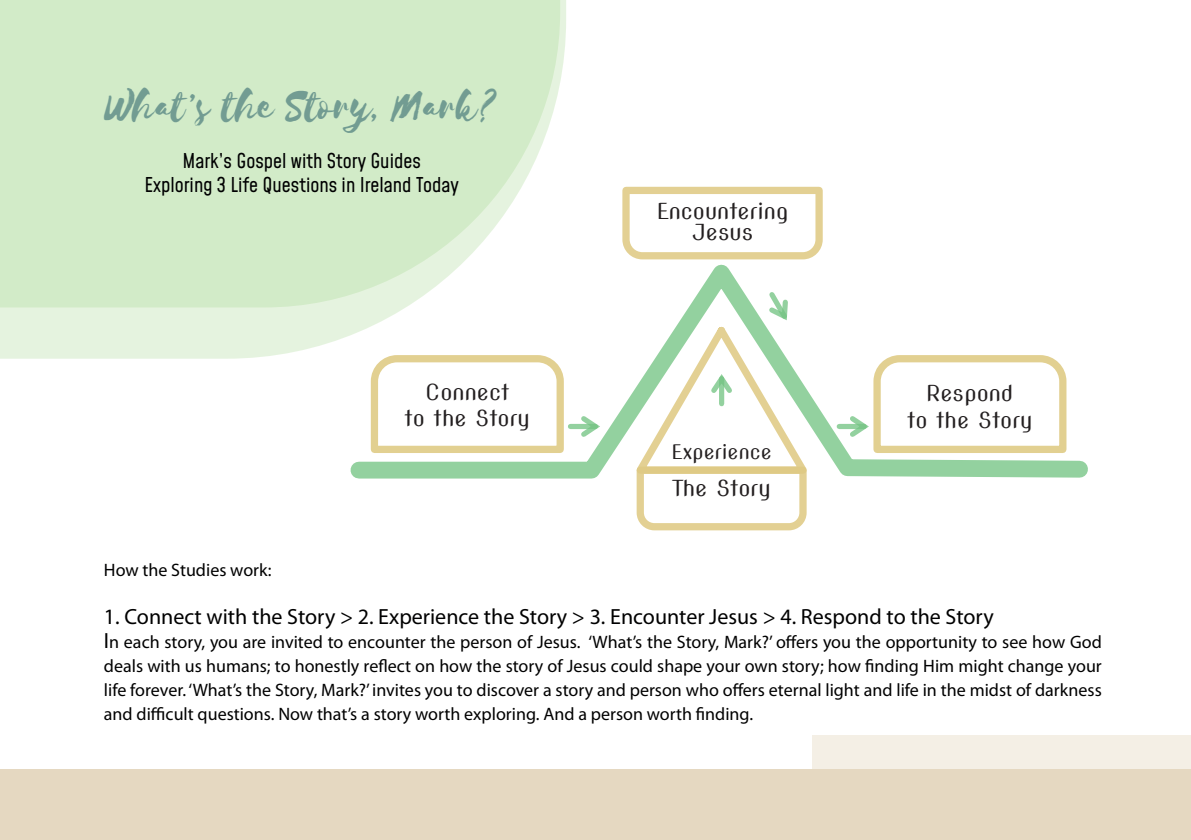
<style>
.page{position:relative;width:1191px;height:840px;background:#fff}
.page>*{position:absolute;margin:0;border:0;box-sizing:border-box;transform-origin:0 0}
.t1{font:48px "Selima";color:#729c92}
.t2{font:22px "Myriad Pro";color:#000001}
.t3{font:22px/25.4px "Nova Slim";color:#231f20;text-align:center}
.t4{font:20px/24px "Mohave";color:#000001;text-align:center}
.t5{font:20px "Nova Slim";color:#231f20}
.t6{font:18px/24px "Myriad Pro";color:#000001;text-align:justify}
.s1{font-size:22px}
</style>
<div class="page">
<svg style="left:0;top:0;width:566px;height:359px;background:#d5eccc"></svg>
<div style="left:813px;top:735px;width:378px;height:105px;background:#f4efe5"></div>
<div style="left:0;top:769px;width:1191px;height:71px;background:#e5d8c1"></div>
<svg style="left:622px;top:186px;width:201px;height:56px"></svg>
<svg style="left:342px;top:242px;width:746px;height:237px"></svg>
<svg style="left:576px;top:411px;width:29px;height:30px"></svg>
<div style="left:570px;top:424px;width:25px;height:5px;background:#74c483;opacity:.78"></div>
<svg style="left:628px;top:289px;width:188px;height:242px"></svg>
<svg style="left:845px;top:351px;width:225px;height:105px"></svg>
<div style="left:839px;top:424px;width:25px;height:5px;background:#74c483;opacity:.78"></div>
<h1 class="t1" style="left:105px;top:84px;width:395px">What’s the Story, Mark?</h1>
<p class="t4" style="left:145px;top:150px;width:316px">Mark’s Gospel with Story Guides<br>Exploring 3 Life Questions in Ireland Today</p>
<p class="t3" style="left:657px;top:200px;width:133px;line-height:21.4px">Encountering<br>Jesus</p>
<p class="t6" style="left:104px;top:560px;width:169px">How the Studies work:</p>
<p class="t3" style="left:404px;top:379px;width:127px">Connect<br>to the Story</p>
<p class="t3" style="left:907px;top:379px;width:127px;line-height:27.4px">Respond<br>to the Story</p>
<p class="t5" style="left:671px;top:439px;width:102px">Experience</p>
<p class="t3" style="left:672px;top:475px;width:100px">The Story</p>
<p class="t2" style="left:104px;top:608px;width:891px">1. Connect with the Story &gt; 2. Experience the Story &gt; 3. Encounter Jesus &gt; 4. Respond to the Story</p>
<p class="t6" style="left:104px;top:632px;width:999px"><span class="s1">I</span>n each story, you are invited to encounter the person of Jesus. ‘What’s the Story, Mark?’ offers you the opportunity to see how God deals with us humans; to honestly reflect on how the story of Jesus could shape your own story; how finding Him might change your life forever. ‘What’s the Story, Mark?’ invites you to discover a story and person who offers eternal light and life in the midst of darkness and difficult questions. Now that’s a story worth exploring. And a person worth finding.</p>
</div>
